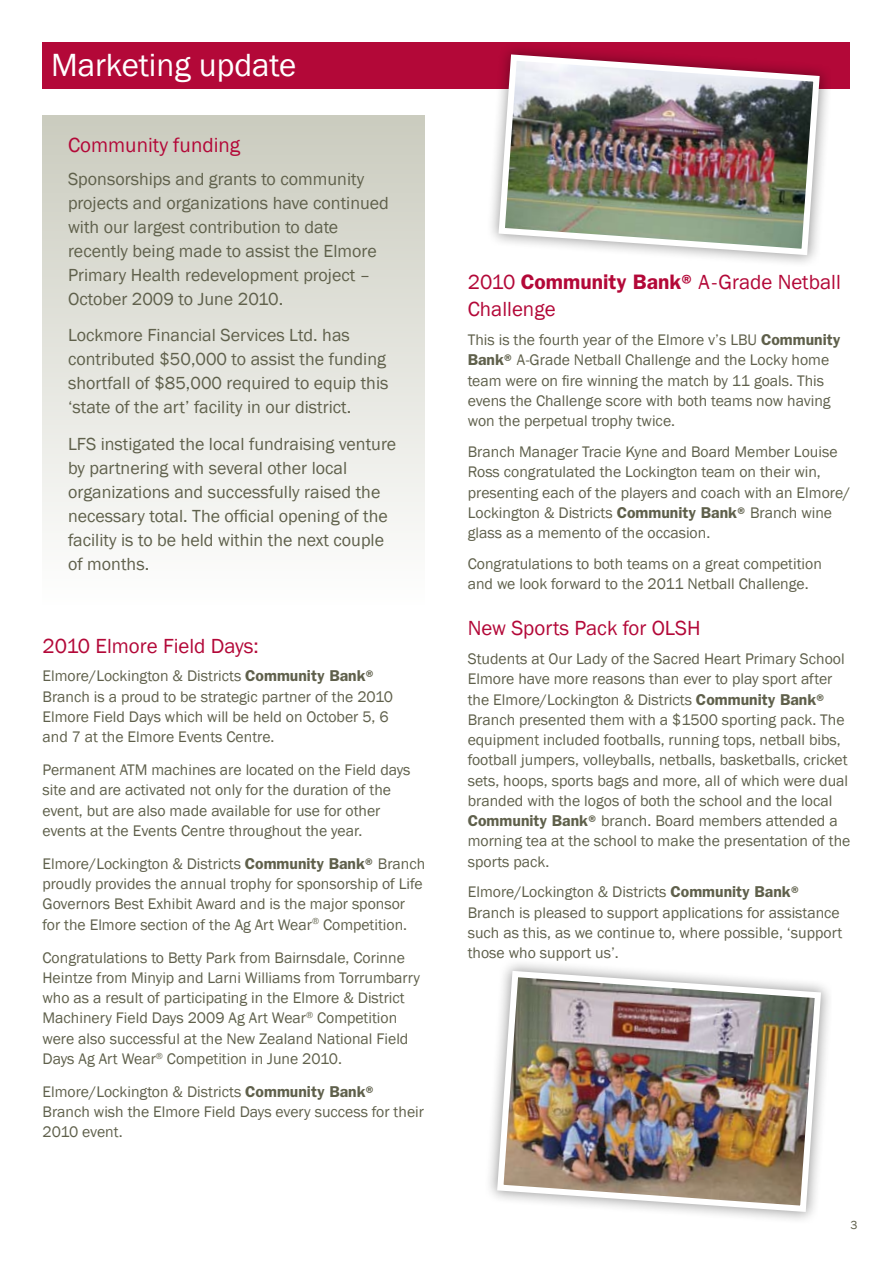
<style>
.page{position:relative;width:893px;height:1263px;background:#fff}
.page>*{position:absolute;margin:0;border:0;box-sizing:border-box;transform-origin:0 0}
.t1{font:33px "Franklin Gothic";color:#fff}
.t2{font:21px/27px "Franklin Gothic";color:#b30838}
.t3{font:18px/24px "Franklin Gothic";color:#5f604b}
.t4{font:15.75px/20.2px "Franklin Gothic";color:#5f604b}
.t5{font:12px "Franklin Gothic";color:#5f604b}
.s1{font-weight:600}
</style>
<div class="page">
<div style="left:43px;top:116px;width:382px;height:489px;background:linear-gradient(to bottom,#caccbf,#fefefe)"></div>
<div style="left:43px;top:43px;width:807px;height:46px;background:#b30838"></div>
<div style="left:484px;top:40px;width:347px;height:226px;background:#000;opacity:.4"></div>
<img style="left:495px;top:51px;width:328px;height:207px">
<div style="left:482px;top:956px;width:350px;height:267px;background:#000;opacity:.4"></div>
<img style="left:494px;top:968px;width:330px;height:247px">
<h1 class="t1" style="left:51px;top:44px;width:247px">Marketing update</h1>
<h2 class="t2" style="left:68px;top:132px;width:174px">Community funding</h2>
<p class="t3" style="left:68px;top:167px;width:322px">Sponsorships and grants to community projects and organizations have continued with our largest contribution to date recently being made to assist the Elmore Primary Health redevelopment project – October 2009 to June 2010.</p>
<p class="t3" style="left:68px;top:324px;width:322px">Lockmore Financial Services Ltd. has contributed $50,000 to assist the funding shortfall of $85,000 required to equip this ‘state of the art’ facility in our district.</p>
<p class="t3" style="left:68px;top:433px;width:330px">LFS instigated the local fundraising venture by partnering with several other local organizations and successfully raised the necessary total. The official opening of the facility is to be held within the next couple of months.</p>
<h2 class="t2" style="left:43px;top:632px;width:218px">2010 Elmore Field Days:</h2>
<p class="t4" style="left:43px;top:666px;width:352px">Elmore/Lockington &amp; Districts <span class="s1">Community Bank® </span>Branch is a proud to be strategic partner of the 2010<br>Elmore Field Days which will be held on October 5, 6 and 7 at the Elmore Events Centre.</p>
<p class="t4" style="left:43px;top:760px;width:370px">Permanent ATM machines are located on the Field days site and are activated not only for the duration of the event, but are also made available for use for other events at the Events Centre throughout the year.</p>
<p class="t4" style="left:43px;top:854px;width:384px">Elmore/Lockington &amp; Districts <span class="s1">Community Bank®</span> Branch proudly provides the annual trophy for sponsorship of Life Governors Best Exhibit Award and is the major sponsor for the Elmore section of the Ag Art Wear<sup>®</sup> Competition.</p>
<p class="t4" style="left:43px;top:947px;width:379px">Congratulations to Betty Park from Bairnsdale, Corinne Heintze from Minyip and Larni Williams from Torrumbarry who as a result of participating in the Elmore &amp; District Machinery Field Days 2009 Ag Art Wear<sup>®</sup> Competition were also successful at the New Zealand National Field Days Ag Art Wear<sup>®</sup> Competition in June 2010.</p>
<p class="t4" style="left:43px;top:1082px;width:383px">Elmore/Lockington &amp; Districts <span class="s1">Community Bank®<br></span>Branch wish the Elmore Field Days every success for their<br>2010 event.</p>
<h2 class="t2" style="left:468px;top:269px;width:375px">2010 <span class="s1">Community Bank®</span> A-Grade Netball<br>Challenge</h2>
<p class="t4" style="left:468px;top:330px;width:374px">This is the fourth year of the Elmore v’s LBU <span class="s1">Community Bank®</span> A-Grade Netball Challenge and the Locky home team were on fire winning the match by 11 goals. This evens the Challenge score with both teams now having won the perpetual trophy twice.</p>
<p class="t4" style="left:468px;top:442px;width:384px">Branch Manager Tracie Kyne and Board Member Louise Ross congratulated the Lockington team on their win, presenting each of the players and coach with an Elmore/ Lockington &amp; Districts <span class="s1">Community Bank®</span> Branch wine glass as a memento of the occasion.</p>
<p class="t4" style="left:468px;top:554px;width:356px">Congratulations to both teams on a great competition and we look forward to the 2011 Netball Challenge.</p>
<h2 class="t2" style="left:468px;top:615px;width:234px">New Sports Pack for OLSH</h2>
<p class="t4" style="left:468px;top:649px;width:384px">Students at Our Lady of the Sacred Heart Primary School Elmore have more reasons than ever to play sport after the Elmore/Lockington &amp; Districts <span class="s1">Community Bank® </span>Branch presented them with a $1500 sporting pack. The equipment included footballs, running tops, netball bibs, football jumpers, volleyballs, netballs, basketballs, cricket sets, hoops, sports bags and more, all of which were dual branded with the logos of both the school and the local <span class="s1">Community Bank®</span> branch. Board members attended a morning tea at the school to make the presentation of the sports pack.</p>
<p class="t4" style="left:468px;top:882px;width:376px">Elmore/Lockington &amp; Districts <span class="s1">Community Bank® </span>Branch is pleased to support applications for assistance such as this, as we continue to, where possible, ‘support those who support us’.</p>
<p class="t5" style="left:850px;top:1217px;width:9px">3</p>
</div>
